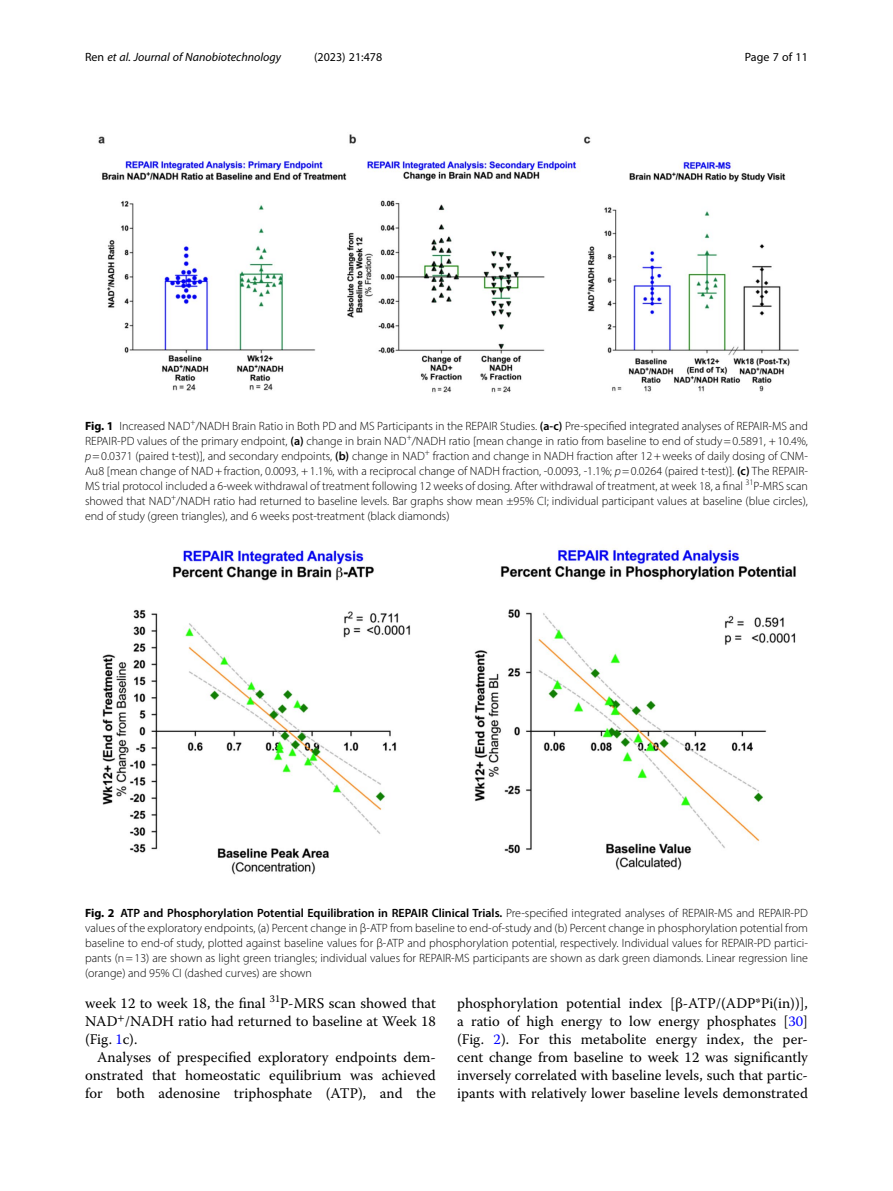
<style>
.page{position:relative;width:893px;height:1191px;background:#fff}
.page>*{position:absolute;margin:0;border:0;box-sizing:border-box;transform-origin:0 0}
.Body_Text_Indent{font:14.7px/18px "Warnock Pro";color:#000;text-align:justify}
.Figure_Caption{font:300 12px/15px "Myriad Pro";color:#000;text-align:justify}
.t1{font:italic 12px "Myriad Pro";color:#000}
.t2{font:12px "Myriad Pro";color:#000}
.s1{font-style:normal}
.s2{font-weight:700}
.s3{font-weight:600}
.s4{font-style:italic}
.s5{color:#00f}
</style>
<div class="page">
<img style="left:102px;top:548px;width:694px;height:327px">
<img style="left:98px;top:134px;width:701px;height:259px">
<p class="t1" style="left:85px;top:50px;width:198px"><span class="s1">Ren</span> et al. Journal of Nanobiotechnology</p>
<p class="t2" style="left:314px;top:50px;width:70px">(2023) 21:478</p>
<p class="t2" style="left:745px;top:50px;width:65px">Page 7 of 11</p>
<p class="Figure_Caption" style="left:85px;top:418px;width:724px"><span class="s2">Fig. 1</span> Increased NAD<sup>+</sup>/NADH Brain Ratio in Both PD and MS Participants in the REPAIR Studies. <span class="s3">(a-c)</span> Pre-specified integrated analyses of REPAIR-MS and REPAIR-PD values of the primary endpoint, <span class="s3">(a)</span> change in brain NAD<sup>+</sup>/NADH ratio [mean change in ratio from baseline to end of study=0.5891, +10.4%, <span class="s4">p</span>=0.0371 (paired t-test)], and secondary endpoints, <span class="s3">(b)</span> change in NAD<sup>+</sup> fraction and change in NADH fraction after 12+weeks of daily dosing of CNM-Au8 [mean change of NAD+fraction, 0.0093, +1.1%, with a reciprocal change of NADH fraction, -0.0093, -1.1%; <span class="s4">p</span>=0.0264 (paired t-test)]. <span class="s3">(c)</span> The REPAIR-MS trial protocol included a 6-week withdrawal of treatment following 12 weeks of dosing. After withdrawal of treatment, at week 18, a final <sup>31</sup>P-MRS scan showed that NAD<sup>+</sup>/NADH ratio had returned to baseline levels. Bar graphs show mean ±95% CI; individual participant values at baseline (blue circles), end of study (green triangles), and 6 weeks post-treatment (black diamonds)</p>
<p class="Figure_Caption" style="left:85px;top:905px;width:724px"><span class="s2">Fig. 2</span> <span class="s3">ATP and Phosphorylation Potential Equilibration in REPAIR Clinical Trials.</span> Pre-specified integrated analyses of REPAIR-MS and REPAIR-PD values of the exploratory endpoints, (a) Percent change in β-ATP from baseline to end-of-study and (b) Percent change in phosphorylation potential from baseline to end-of study, plotted against baseline values for β-ATP and phosphorylation potential, respectively. Individual values for REPAIR-PD partici&shy;pants (n=13) are shown as light green triangles; individual values for REPAIR-MS participants are shown as dark green diamonds. Linear regression line (orange) and 95% CI (dashed curves) are shown</p>
<p class="Body_Text_Indent" style="left:85px;top:994px;width:352px">week 12 to week 18, the final <sup>31</sup>P-MRS scan showed that NAD<sup>+</sup>/NADH ratio had returned to baseline at Week 18 (Fig. <span class="s5">1</span>c).</p>
<p class="Body_Text_Indent" style="left:85px;top:1048px;width:352px;text-indent:12px">Analyses of prespecified exploratory endpoints dem&shy;onstrated that homeostatic equilibrium was achieved for both adenosine triphosphate (ATP), and the</p>
<p class="Body_Text_Indent" style="left:457px;top:994px;width:352px">phosphorylation potential index [β-ATP/(ADP*Pi(in))], a ratio of high energy to low energy phosphates [<span class="s5">30</span>] (Fig. <span class="s5">2</span>). For this metabolite energy index, the per&shy;cent change from baseline to week 12 was significantly inversely correlated with baseline levels, such that partic&shy;ipants with relatively lower baseline levels demonstrated</p>
</div>
